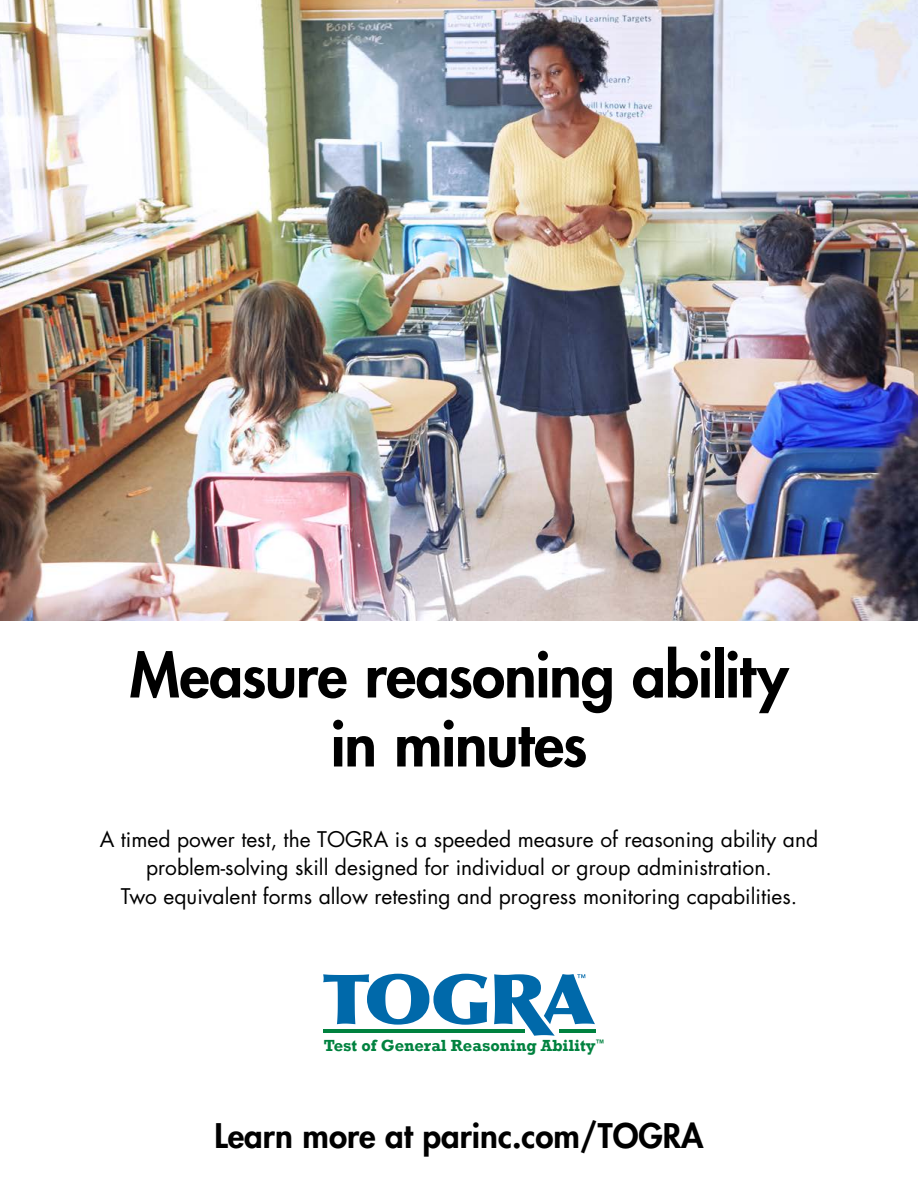
<style>
.page{position:relative;width:918px;height:1188px;background:#fff}
.page>*{position:absolute;margin:0;border:0;box-sizing:border-box;transform-origin:0 0}
.t1{font:800 60px/69px "Futura Std";letter-spacing:-.015em;color:#000;text-align:center}
.t2{font:800 33px "Futura Std";color:#000}
.t3{font:21px/28.5px "Futura Std";color:#000;text-align:center}
.t4{font:700 16.5px "Rockwell";color:#00823f}
</style>
<div class="page">
<svg style="left:323px;top:974px;width:164px;height:51px"></svg>
<svg style="left:494px;top:974px;width:101px;height:62px"></svg>
<hr style="left:323px;top:1029px;width:201px;height:4px;background:#00823f">
<hr style="left:559px;top:1029px;width:37px;height:4px;background:#00823f">
<img style="left:0;top:0;width:918px;height:621px">
<h1 class="t1" style="left:130px;top:641px;width:660px">Measure reasoning ability in minutes</h1>
<p class="t3" style="left:100px;top:825px;width:720px">A timed power test, the TOGRA is a speeded measure of reasoning ability and problem-solving skill designed for individual or group administration.<br>Two equivalent forms allow retesting and progress monitoring capabilities.</p>
<p class="t4" style="left:324px;top:1036px;width:283px">Test of General Reasoning Ability<sup>™</sup></p>
<h2 class="t2" style="left:214px;top:1115px;width:491px">Learn more at parinc.com/TOGRA</h2>
</div>
